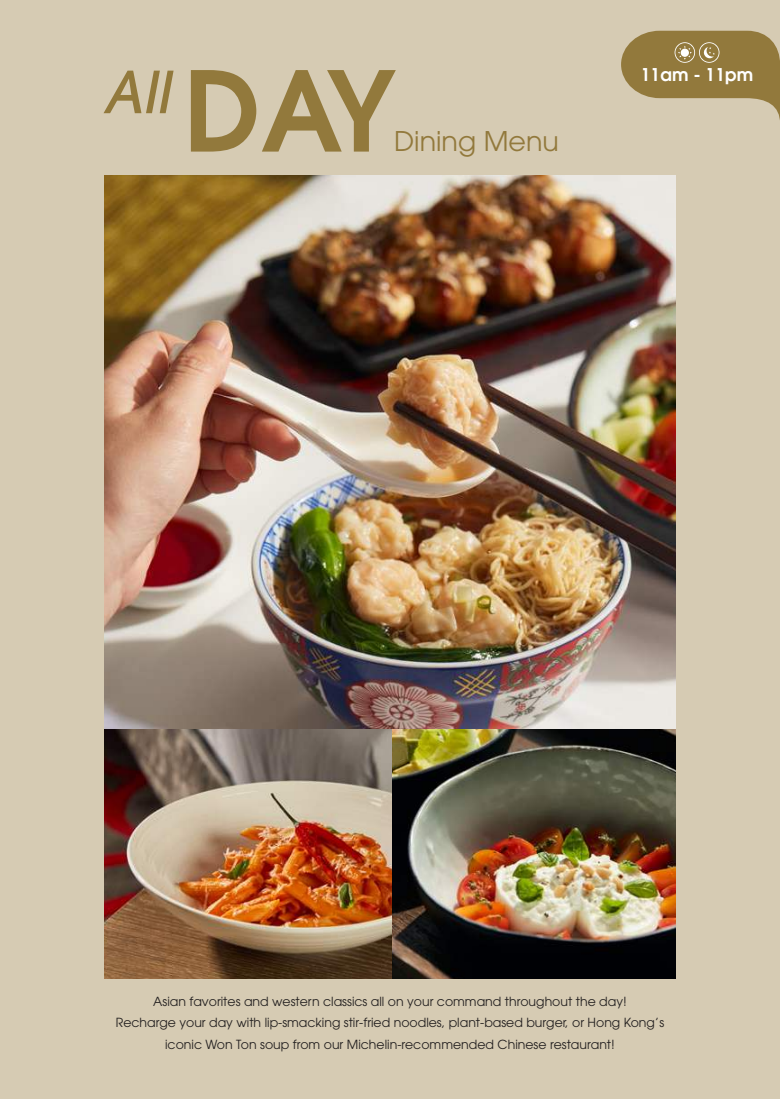
<style>
.page{position:relative;width:780px;height:1099px;background:#fff}
.page>*{position:absolute;margin:0;border:0;box-sizing:border-box;transform-origin:0 0}
.t1{font:italic 500 57.5px "ITC Avant Garde Std";color:#92793c}
.t2{font:27px "ITC Avant Garde Std";color:#92793c}
.t3{font:600 17.5px "ITC Avant Garde Std";color:#fff}
.t4{font:12.5px/21.2px "ITC Avant Garde Std";color:#221f1f;text-align:center}
.s1{font-weight:600;font-style:normal;font-size:110.12px}
</style>
<div class="page">
<div style="left:0;top:0;width:780px;height:1098px;background:#d6cbb3"></div>
<img style="left:104px;top:728px;width:288px;height:250px">
<img style="left:392px;top:728px;width:283px;height:250px">
<img style="left:104px;top:175px;width:571px;height:553px">
<svg style="left:621px;top:31px;width:159px;height:89px"></svg>
<h1 class="t1" style="left:103px;top:70px;width:294px">All <span class="s1">DAY</span></h1>
<h2 class="t2" style="left:394px;top:126px;width:166px">Dining Menu</h2>
<h3 class="t3" style="left:640px;top:66px;width:114px">11am - 11pm</h3>
<p class="t4" style="left:116px;top:990px;width:550px">Asian favorites and western classics all on your command throughout the day!<br>Recharge your day with lip-smacking stir-fried noodles, plant-based burger, or Hong Kong’s iconic Won Ton soup from our Michelin-recommended Chinese restaurant!</p>
</div>
